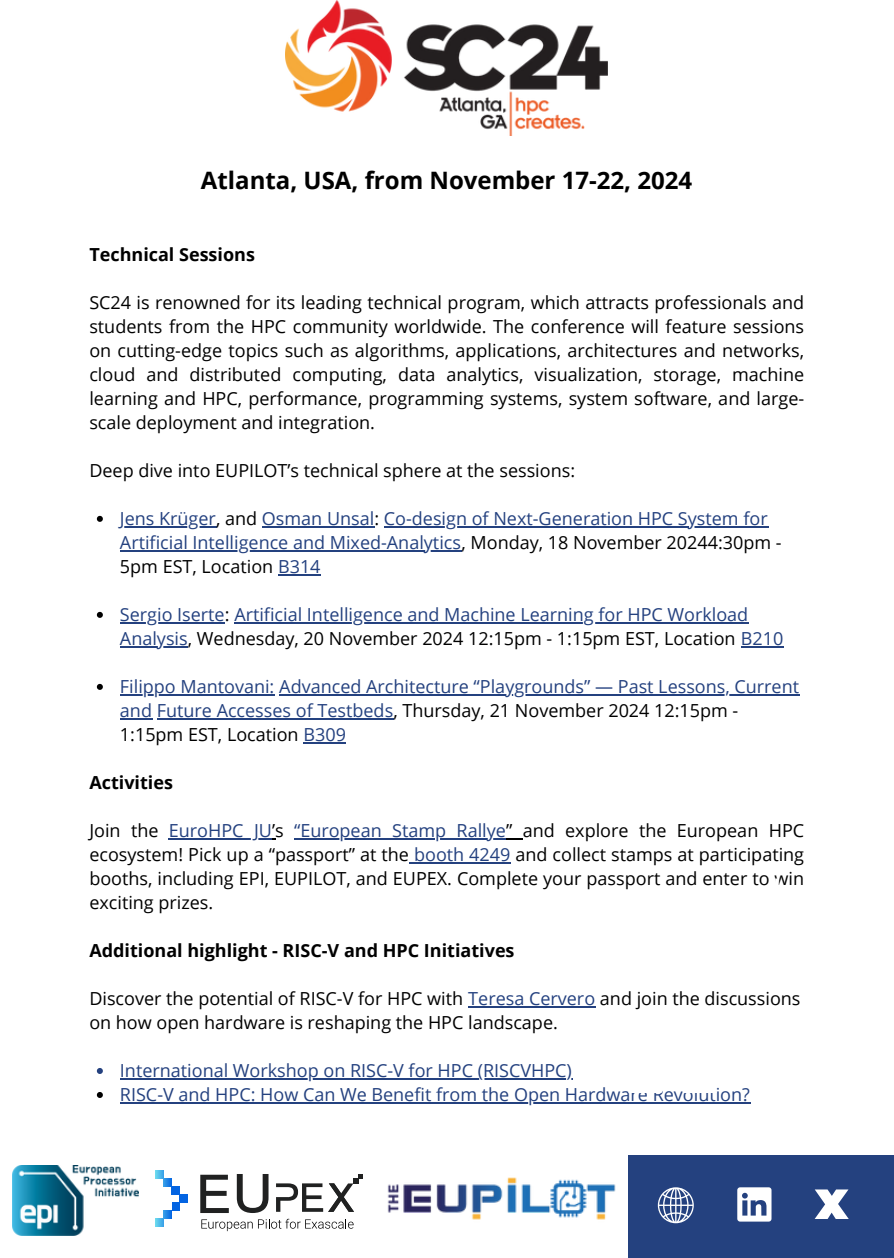
<style>
.page{position:relative;width:894px;height:1258px;background:#fff}
.page>*{position:absolute;margin:0;border:0;box-sizing:border-box;transform-origin:0 0}
.t1{font:700 24px "Open Sans";color:#000}
.t2{font:18px/24px "Open Sans";color:#000;text-align:justify}
.t3{font:18px/24px "Open Sans";color:#24417f}
.t4{font:700 18px "Open Sans";color:#000}
.s1{color:#000}
.s2{color:#24417f}
</style>
<div class="page">
<svg style="left:97px;top:516px;width:6px;height:6px"></svg>
<hr style="left:120px;top:526px;width:96px;height:2px;background:#24417f">
<hr style="left:262px;top:526px;width:112px;height:2px;background:#24417f">
<hr style="left:384px;top:526px;width:383px;height:2px;background:#24417f">
<hr style="left:120px;top:550px;width:341px;height:2px;background:#24417f">
<hr style="left:278px;top:574px;width:42px;height:2px;background:#24417f">
<svg style="left:97px;top:612px;width:6px;height:6px"></svg>
<hr style="left:120px;top:622px;width:105px;height:2px;background:#24417f">
<hr style="left:234px;top:622px;width:514px;height:2px;background:#24417f">
<hr style="left:120px;top:646px;width:68px;height:2px;background:#24417f">
<hr style="left:740px;top:646px;width:43px;height:2px;background:#24417f">
<svg style="left:97px;top:684px;width:6px;height:6px"></svg>
<hr style="left:120px;top:694px;width:154px;height:2px;background:#24417f">
<hr style="left:279px;top:694px;width:520px;height:2px;background:#24417f">
<hr style="left:120px;top:718px;width:32px;height:2px;background:#24417f">
<hr style="left:157px;top:718px;width:236px;height:2px;background:#24417f">
<hr style="left:303px;top:742px;width:43px;height:2px;background:#24417f">
<hr style="left:169px;top:838px;width:103px;height:2px;background:#24417f">
<hr style="left:294px;top:838px;width:212px;height:2px;background:#24417f">
<svg style="left:506px;top:838px;width:16px;height:2px"></svg>
<hr style="left:409px;top:862px;width:101px;height:2px;background:#24417f">
<hr style="left:468px;top:1006px;width:127px;height:2px;background:#24417f">
<svg style="left:97px;top:1068px;width:6px;height:6px"></svg>
<hr style="left:120px;top:1078px;width:452px;height:2px;background:#24417f">
<svg style="left:97px;top:1092px;width:6px;height:6px"></svg>
<hr style="left:120px;top:1102px;width:630px;height:2px;background:#24417f">
<svg style="left:201px;top:1219px;width:152px;height:12px"></svg>
<div style="left:172px;top:1186px;width:7px;height:8px;background:#0364e2"></div>
<div style="left:179px;top:1194px;width:8px;height:8px;background:#0364e2"></div>
<div style="left:172px;top:1202px;width:8px;height:8px;background:#0364e2"></div>
<svg style="left:200px;top:1175px;width:29px;height:38px"></svg>
<svg style="left:237px;top:1174px;width:31px;height:39px"></svg>
<svg style="left:276px;top:1174px;width:86px;height:38px"></svg>
<img style="left:12px;top:1165px;width:126px;height:70px">
<img style="left:362px;top:1174px;width:254px;height:46px">
<div style="left:628px;top:1155px;width:265px;height:103px;background:#24417f"></div>
<svg style="left:814px;top:1189px;width:33px;height:29px"></svg>
<svg style="left:657px;top:1187px;width:36px;height:36px"></svg>
<svg style="left:737px;top:1187px;width:33px;height:34px"></svg>
<img style="left:286px;top:0;width:321px;height:135px">
<p class="t1" style="left:201px;top:163px;width:492px">Atlanta, USA, from November 17-22, 2024</p>
<p class="t4" style="left:89px;top:242px;width:167px">Technical Sessions</p>
<h2 class="t2" style="left:89px;top:290px;width:716px">SC24 is renowned for its leading technical program, which attracts professionals and students from the HPC community worldwide. The conference will feature sessions on cutting-edge topics such as algorithms, applications, architectures and networks, cloud and distributed computing, data analytics, visualization, storage, machine learning and HPC, performance, programming systems, system software, and large&shy;scale deployment and integration.</h2>
<h3 class="t2" style="left:89px;top:458px;width:487px">Deep dive into EUPILOT’s technical sphere at the sessions:</h3>
<p class="t3" style="left:120px;top:506px;width:649px">Jens Krüger<span class="s1">, and</span> Osman Unsal<span class="s1">:</span> Co-design of Next-Generation HPC System for</p>
<p class="t3" style="left:120px;top:530px;width:663px">Artificial Intelligence and Mixed-Analytics<span class="s1">, Monday, 18 November 20244:30pm -<br>5pm EST, Location</span> B314</p>
<p class="t3" style="left:120px;top:602px;width:629px">Sergio Iserte<span class="s1">:</span> Artificial Intelligence and Machine Learning for HPC Workload</p>
<p class="t2" style="left:120px;top:626px;width:664px"><span class="s2">Analysis</span>, Wednesday, 20 November 2024 12:15pm - 1:15pm EST, Location <span class="s2">B210</span></p>
<p class="t3" style="left:120px;top:674px;width:680px">Filippo Mantovani: Advanced Architecture “Playgrounds” — Past Lessons, Current</p>
<h3 class="t2" style="left:120px;top:698px;width:619px"><span class="s2">and Future Accesses of Testbeds</span>, Thursday, 21 November 2024 12:15pm -<br>1:15pm EST, Location <span class="s2">B309</span></h3>
<h3 class="t4" style="left:89px;top:770px;width:85px">Activities</h3>
<h3 class="t2" style="left:89px;top:818px;width:71px">Join the</h3>
<p class="t3" style="left:169px;top:818px;width:116px">EuroHPC JU<span class="s1">’s</span></p>
<h3 class="t2" style="left:89px;top:818px;width:716px;text-indent:204px"><span class="s2">“European Stamp Rallye</span>” and explore the European HPC ecosystem! Pick up a “passport” at the <span class="s2">booth 4249</span> and collect stamps at participating booths, including EPI, EUPILOT, and EUPEX. Complete your passport and enter to win exciting prizes.</h3>
<h3 class="t4" style="left:89px;top:938px;width:426px">Additional highlight - RISC-V and HPC Initiatives</h3>
<h3 class="t2" style="left:89px;top:986px;width:712px">Discover the potential of RISC-V for HPC with <span class="s2">Teresa Cervero</span> and join the discussions</h3>
<p class="t2" style="left:89px;top:1010px;width:470px">on how open hardware is reshaping the HPC landscape.</p>
<p class="t3" style="left:120px;top:1058px;width:631px">International Workshop on RISC-V for HPC (RISCVHPC)<br>RISC-V and HPC: How Can We Benefit from the Open Hardware Revolution?</p>
</div>
